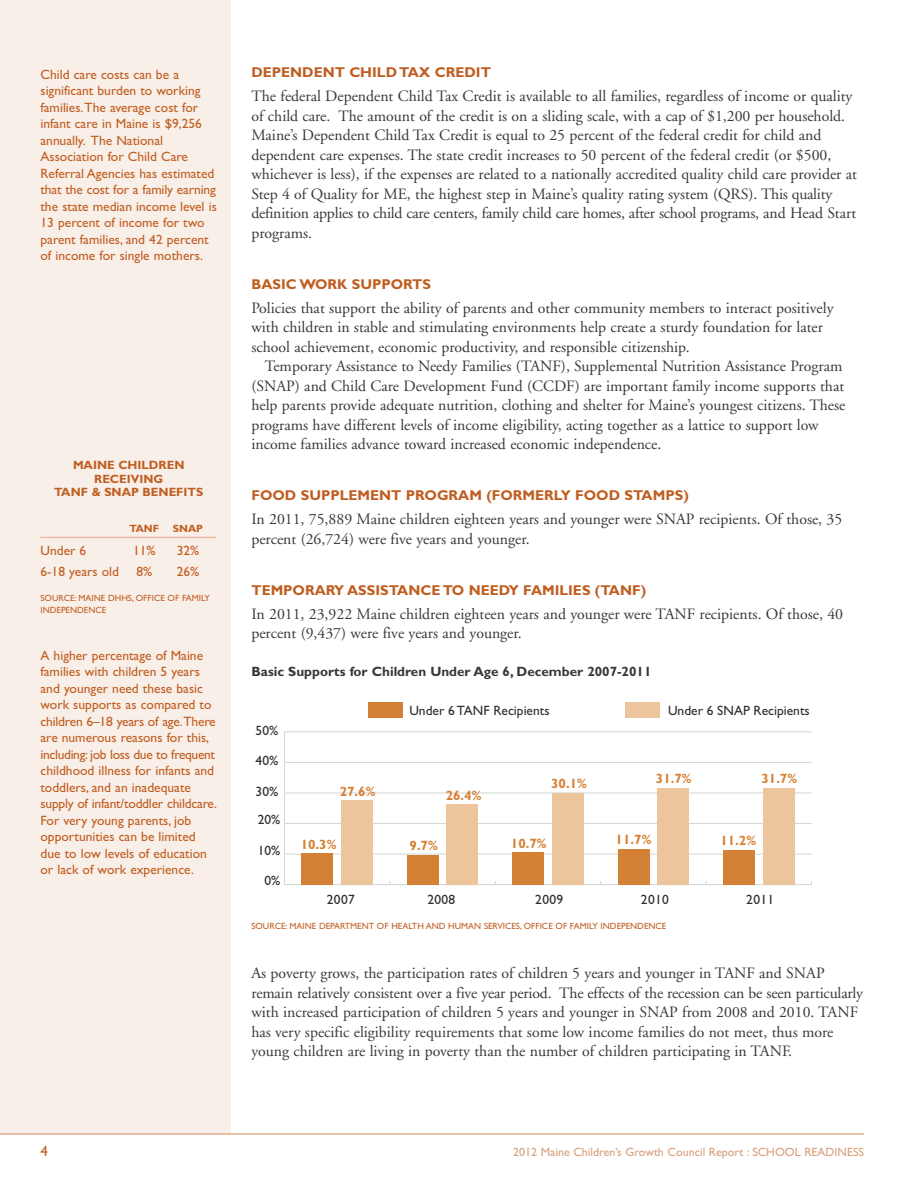
<style>
.page{position:relative;width:918px;height:1188px;background:#fff}
.page>*{position:absolute;margin:0;border:0;box-sizing:border-box;transform-origin:0 0}
.t1{font:15.75px/19.5px "Adobe Garamond";color:#393839}
.t2{font:15px "Gill Sans";color:#c05e21}
.t3{font:700 14.25px "Gill Sans";color:#c05e21}
.t4{font:13.5px/16.5px "Gill Sans";color:#c05e21}
.t5{font:13.5px "Gill Sans";color:#302e2e}
.t6{font:700 13.5px "Gill Sans";color:#393839}
.t7{font:700 13.5px "Gill Sans";color:#d58135}
.t8{font:12px "Gill Sans";color:#d99f7a}
.t9{font:700 12px/13.5px "Gill Sans";color:#c05e21;text-align:center}
.t10{font:700 10.5px "Gill Sans";color:#c05e21}
.t11{font:9px/12px "Gill Sans";color:#c05e21}
</style>
<div class="page">
<div style="left:0;top:0;width:231px;height:1134px;background:#f9efe9"></div>
<hr style="left:0;top:1133px;width:864px;height:2px;background:#dfaf90">
<hr style="left:284px;top:732px;width:1px;height:153px;background:#d3d5d5">
<hr style="left:284px;top:884px;width:528px;height:1px;background:#d3d5d5">
<hr style="left:284px;top:854px;width:528px;height:1px;background:#d3d5d5">
<hr style="left:284px;top:823px;width:528px;height:1px;background:#d3d5d5">
<hr style="left:284px;top:793px;width:528px;height:1px;background:#d3d5d5">
<hr style="left:284px;top:762px;width:528px;height:1px;background:#d3d5d5">
<hr style="left:284px;top:731px;width:528px;height:1px;background:#d3d5d5">
<div style="left:625px;top:702px;width:35px;height:16px;background:#ecc59c"></div>
<div style="left:341px;top:800px;width:32px;height:85px;background:#ecc59c"></div>
<div style="left:447px;top:804px;width:31px;height:81px;background:#ecc59c"></div>
<div style="left:552px;top:793px;width:32px;height:92px;background:#ecc59c"></div>
<div style="left:657px;top:788px;width:32px;height:97px;background:#ecc59c"></div>
<div style="left:763px;top:788px;width:31px;height:97px;background:#ecc59c"></div>
<div style="left:368px;top:702px;width:35px;height:16px;background:#d58135"></div>
<div style="left:302px;top:853px;width:31px;height:32px;background:#d58135"></div>
<div style="left:407px;top:855px;width:32px;height:30px;background:#d58135"></div>
<div style="left:512px;top:852px;width:32px;height:33px;background:#d58135"></div>
<div style="left:618px;top:849px;width:31px;height:36px;background:#d58135"></div>
<div style="left:723px;top:850px;width:32px;height:35px;background:#d58135"></div>
<hr style="left:40px;top:537px;width:176px;height:1px;background:#e6bfa6">
<p class="t4" style="left:40px;top:66px;width:178px">Child care costs can be a significant burden to working families.The average cost for infant care in Maine is $9,256 annually. The National<br>Association for Child Care<br>Referral Agencies has estimated that the cost for a family earning the state median income level is<br>13 percent of income for two parent families, and 42 percent of income for single mothers.</p>
<p class="t9" style="left:54px;top:459px;width:151px">MAINE CHILDREN<br>RECEIVING<br>TANF &amp; SNAP BENEFITS</p>
<p class="t10" style="left:130px;top:525px;width:31px">TANF</p>
<p class="t10" style="left:173px;top:525px;width:32px">SNAP</p>
<p class="t4" style="left:40px;top:542px;width:47px">Under 6</p>
<p class="t4" style="left:133px;top:542px;width:24px">11%</p>
<p class="t4" style="left:177px;top:542px;width:24px">32%</p>
<p class="t4" style="left:40px;top:563px;width:80px">6-18 years old</p>
<p class="t4" style="left:136px;top:563px;width:17px">8%</p>
<p class="t4" style="left:177px;top:563px;width:24px">26%</p>
<p class="t11" style="left:40px;top:592px;width:171px">SOURCE: MAINE DHHS, OFFICE OF FAMILY<br>INDEPENDENCE</p>
<p class="t4" style="left:40px;top:647px;width:178px">A higher percentage of Maine families with children 5 years and younger need these basic work supports as compared to children 6–18 years of age.There are numerous reasons for this, including: job loss due to frequent childhood illness for infants and toddlers, and an inadequate supply of infant/toddler childcare.<br>For very young parents, job opportunities can be limited due to low levels of education or lack of work experience.</p>
<p class="t3" style="left:251px;top:67px;width:241px">DEPENDENT CHILD TAX CREDIT</p>
<p class="t1" style="left:251px;top:88px;width:607px">The federal Dependent Child Tax Credit is available to all families, regardless of income or quality of child care. The amount of the credit is on a sliding scale, with a cap of $1,200 per household.<br>Maine’s Dependent Child Tax Credit is equal to 25 percent of the federal credit for child and dependent care expenses. The state credit increases to 50 percent of the federal credit (or $500, whichever is less), if the expenses are related to a nationally accredited quality child care provider at Step 4 of Quality for ME, the highest step in Maine’s quality rating system (QRS). This quality definition applies to child care centers, family child care homes, after school programs, and Head Start programs.</p>
<p class="t3" style="left:251px;top:279px;width:181px">BASIC WORK SUPPORTS</p>
<p class="t1" style="left:251px;top:299px;width:584px">Policies that support the ability of parents and other community members to interact positively with children in stable and stimulating environments help create a sturdy foundation for later school achievement, economic productivity, and responsible citizenship.</p>
<p class="t1" style="left:251px;top:358px;width:596px;text-indent:14px">Temporary Assistance to Needy Families (TANF), Supplemental Nutrition Assistance Program (SNAP) and Child Care Development Fund (CCDF) are important family income supports that help parents provide adequate nutrition, clothing and shelter for Maine’s youngest citizens. These programs have different levels of income eligibility, acting together as a lattice to support low income families advance toward increased economic independence.</p>
<p class="t3" style="left:251px;top:490px;width:439px">FOOD SUPPLEMENT PROGRAM (FORMERLY FOOD STAMPS)</p>
<p class="t1" style="left:251px;top:511px;width:592px">In 2011, 75,889 Maine children eighteen years and younger were SNAP recipients. Of those, 35 percent (26,724) were five years and younger.</p>
<p class="t3" style="left:251px;top:585px;width:396px">TEMPORARY ASSISTANCE TO NEEDY FAMILIES (TANF)</p>
<p class="t1" style="left:251px;top:605px;width:593px">In 2011, 23,922 Maine children eighteen years and younger were TANF recipients. Of those, 40 percent (9,437) were five years and younger.</p>
<p class="t6" style="left:251px;top:666px;width:402px">Basic Supports for Children Under Age 6, December 2007-2011</p>
<p class="t5" style="left:256px;top:725px;width:24px">50%</p>
<p class="t5" style="left:256px;top:756px;width:24px">40%</p>
<p class="t5" style="left:256px;top:786px;width:24px">30%</p>
<p class="t5" style="left:258px;top:814px;width:24px">20%</p>
<p class="t5" style="left:258px;top:845px;width:24px">10%</p>
<p class="t5" style="left:264px;top:876px;width:17px">0%</p>
<p class="t7" style="left:340px;top:787px;width:37px">27.6%</p>
<p class="t7" style="left:301px;top:839px;width:37px">10.3%</p>
<p class="t5" style="left:409px;top:705px;width:142px">Under 6 TANF Recipients</p>
<p class="t5" style="left:668px;top:705px;width:143px">Under 6 SNAP Recipients</p>
<p class="t7" style="left:446px;top:790px;width:37px">26.4%</p>
<p class="t7" style="left:410px;top:841px;width:30px">9.7%</p>
<p class="t7" style="left:551px;top:779px;width:37px">30.1%</p>
<p class="t7" style="left:511px;top:838px;width:37px">10.7%</p>
<p class="t7" style="left:656px;top:774px;width:37px">31.7%</p>
<p class="t7" style="left:616px;top:834px;width:37px">11.7%</p>
<p class="t7" style="left:761px;top:774px;width:37px">31.7%</p>
<p class="t7" style="left:720px;top:836px;width:37px">11.2%</p>
<p class="t5" style="left:327px;top:895px;width:30px">2007</p>
<p class="t5" style="left:427px;top:895px;width:30px">2008</p>
<p class="t5" style="left:535px;top:895px;width:30px">2009</p>
<p class="t5" style="left:641px;top:895px;width:30px">2010</p>
<p class="t5" style="left:746px;top:895px;width:30px">2011</p>
<p class="t11" style="left:251px;top:920px;width:416px">SOURCE: MAINE DEPARTMENT OF HEALTH AND HUMAN SERVICES, OFFICE OF FAMILY INDEPENDENCE</p>
<p class="t1" style="left:251px;top:965px;width:613px">As poverty grows, the participation rates of children 5 years and younger in TANF and SNAP remain relatively consistent over a five year period. The effects of the recession can be seen particularly with increased participation of children 5 years and younger in SNAP from 2008 and 2010. TANF has very specific eligibility requirements that some low income families do not meet, thus more young children are living in poverty than the number of children participating in TANF.</p>
<p class="t2" style="left:40px;top:1142px;width:9px">4</p>
<p class="t8" style="left:513px;top:1144px;width:352px">2012 Maine Children’s Growth Council Report : SCHOOL READINESS</p>
</div>
